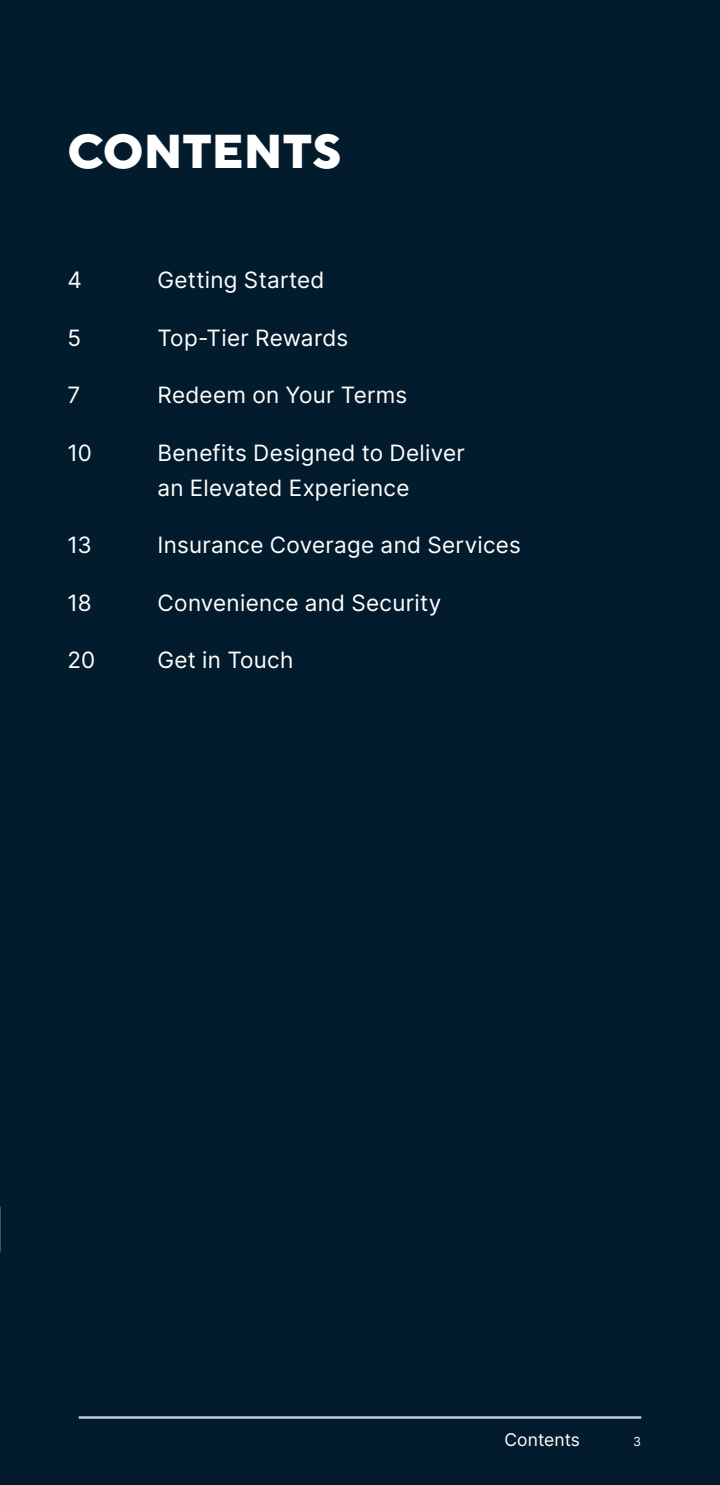
<style>
.page{position:relative;width:720px;height:1485px;background:#031c2d}
.page>*{position:absolute;margin:0;border:0;box-sizing:border-box;transform-origin:0 0}
.t1{font:800 47.5px "ATBTT Norms";color:#fff}
.t2{font:22.5px/35px "Inter";letter-spacing:.015em;color:#fff}
.t3{font:17.5px "Inter";color:#fff}
.t4{font:12.5px "Inter";color:#fff}
</style>
<div class="page">
<hr style="left:79px;top:1416px;width:562px;height:3px;background:#c6cdd1">
<h1 class="t1" style="left:68px;top:116px;width:276px">CONTENTS</h1>
<p class="t2" style="left:68px;top:262px;width:16px">4</p>
<p class="t2" style="left:158px;top:262px;width:169px">Getting Started</p>
<p class="t2" style="left:68px;top:320px;width:15px">5</p>
<p class="t2" style="left:158px;top:320px;width:192px">Top-Tier Rewards</p>
<p class="t2" style="left:68px;top:377px;width:14px">7</p>
<p class="t2" style="left:158px;top:377px;width:251px">Redeem on Your Terms</p>
<p class="t2" style="left:68px;top:435px;width:26px">10</p>
<p class="t2" style="left:158px;top:435px;width:309px">Benefits Designed to Deliver an Elevated Experience</p>
<p class="t2" style="left:68px;top:527px;width:26px">13</p>
<p class="t2" style="left:158px;top:527px;width:365px">Insurance Coverage and Services</p>
<p class="t2" style="left:68px;top:585px;width:26px">18</p>
<p class="t2" style="left:158px;top:585px;width:285px">Convenience and Security</p>
<p class="t2" style="left:68px;top:642px;width:29px">20</p>
<p class="t2" style="left:158px;top:642px;width:137px">Get in Touch</p>
<p class="t3" style="left:505px;top:1427px;width:77px">Contents</p>
<p class="t4" style="left:633px;top:1432px;width:9px">3</p>
</div>
